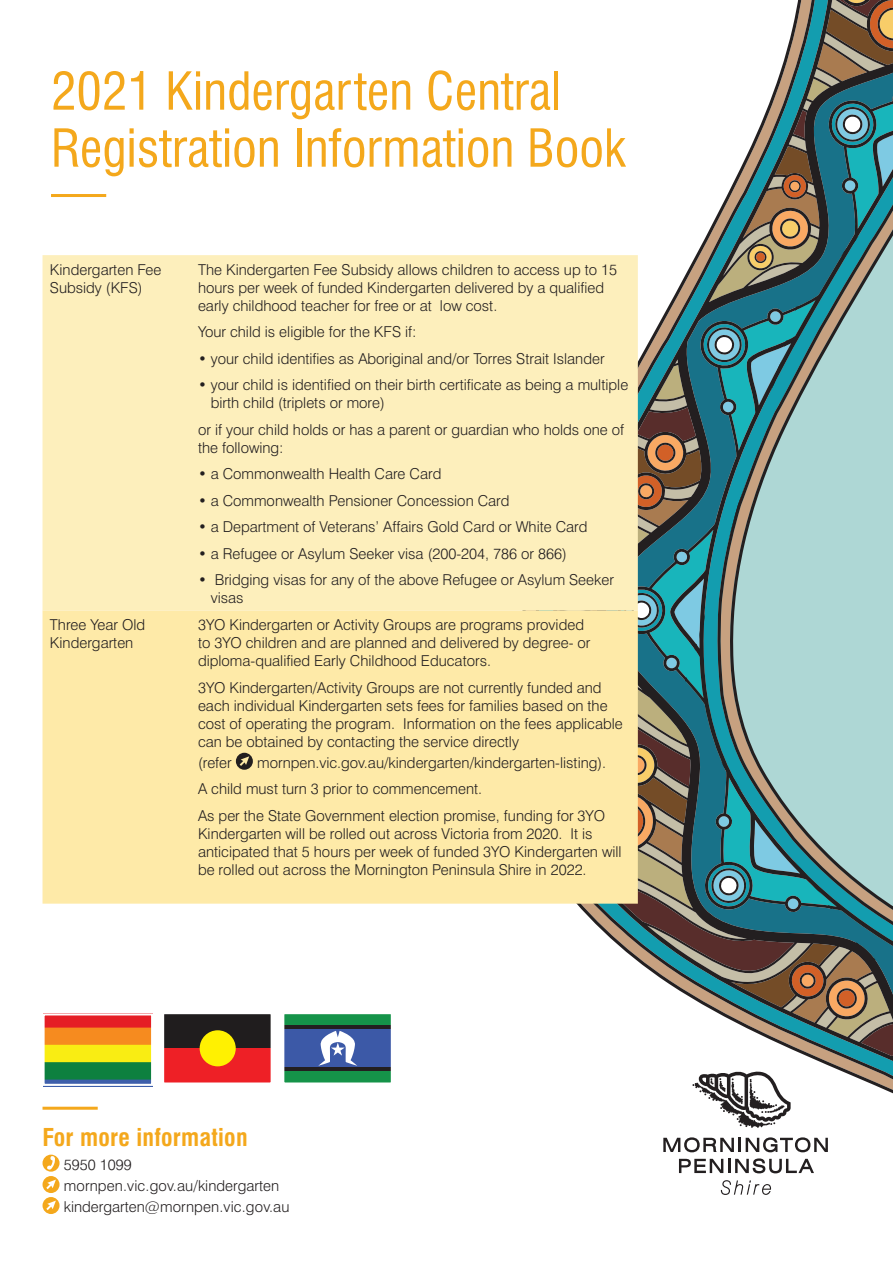
<style>
.page{position:relative;width:893px;height:1263px;background:#fff}
.page>*{position:absolute;margin:0;border:0;box-sizing:border-box;transform-origin:0 0}
.t1{font:condensed 51px/57px "Swiss 721 BT";color:#f4a81c}
.t2{font:700 condensed 24px "Swiss 721 BT";letter-spacing:.01em;color:#f4a81c}
.t3{font:300 15px/18px "Swiss 721 BT";color:#231f20}
</style>
<div class="page">
<hr style="left:51px;top:194px;width:55px;height:3px;background:#f4a81c">
<svg style="left:577px;top:0;width:316px;height:1056px"></svg>
<svg style="left:692px;top:1071px;width:99px;height:57px"></svg>
<svg style="left:721px;top:1180px;width:50px;height:15px"></svg>
<svg style="left:663px;top:1137px;width:71px;height:15px"></svg>
<hr style="left:738px;top:1138px;width:3px;height:14px;background:#231f20">
<svg style="left:746px;top:1137px;width:82px;height:15px"></svg>
<svg style="left:679px;top:1158px;width:135px;height:15px"></svg>
<div style="left:43px;top:255px;width:595px;height:356px;background:#fdefbc"></div>
<div style="left:43px;top:611px;width:595px;height:293px;background:#feeaa8"></div>
<svg style="left:236px;top:753px;width:17px;height:17px"></svg>
<svg style="left:43px;top:1154px;width:17px;height:60px"></svg>
<hr style="left:43px;top:1107px;width:55px;height:3px;background:#f4a81c">
<svg style="left:164px;top:1014px;width:107px;height:69px;background:#9a3e20"></svg>
<svg style="left:284px;top:1014px;width:107px;height:69px;background:#407682"></svg>
<svg style="left:43px;top:1013px;width:110px;height:74px;background:#b29442"></svg>
<h1 class="t1" style="left:51px;top:63px;width:576px">2021 Kindergarten Central<br>Registration Information Book</h1>
<p class="t3" style="left:50px;top:260px;width:113px">Kindergarten Fee<br>Subsidy (KFS)</p>
<p class="t3" style="left:198px;top:260px;width:421px">The Kindergarten Fee Subsidy allows children to access up to 15 hours per week of funded Kindergarten delivered by a qualified early childhood teacher for free or at low cost.</p>
<p class="t3" style="left:198px;top:323px;width:220px">Your child is eligible for the KFS if:</p>
<p class="t3" style="left:198px;top:349px;width:408px">• your child identifies as Aboriginal and/or Torres Strait Islander</p>
<p class="t3" style="left:211px;top:376px;width:419px;text-indent:-13px">• your child is identified on their birth certificate as being a multiple birth child (triplets or more)</p>
<p class="t3" style="left:198px;top:420px;width:428px">or if your child holds or has a parent or guardian who holds one of the following:</p>
<p class="t3" style="left:198px;top:465px;width:245px">• a Commonwealth Health Care Card</p>
<p class="t3" style="left:198px;top:491px;width:313px">• a Commonwealth Pensioner Concession Card</p>
<p class="t3" style="left:198px;top:518px;width:391px">• a Department of Veterans’ Affairs Gold Card or White Card</p>
<p class="t3" style="left:198px;top:544px;width:370px">• a Refugee or Asylum Seeker visa (200-204, 786 or 866)</p>
<p class="t3" style="left:211px;top:571px;width:405px;text-indent:-13px">• Bridging visas for any of the above Refugee or Asylum Seeker visas</p>
<p class="t3" style="left:50px;top:616px;width:97px">Three Year Old<br>Kindergarten</p>
<p class="t3" style="left:198px;top:616px;width:394px">3YO Kindergarten or Activity Groups are programs provided to 3YO children and are planned and delivered by degree- or diploma-qualified Early Childhood Educators.</p>
<p class="t3" style="left:198px;top:678px;width:426px">3YO Kindergarten/Activity Groups are not currently funded and each individual Kindergarten sets fees for families based on the cost of operating the program. Information on the fees applicable can be obtained by contacting the service directly</p>
<p class="t3" style="left:198px;top:753px;width:35px">(refer</p>
<p class="t3" style="left:198px;top:749px;width:410px;line-height:26.5px;text-indent:59px">mornpen.vic.gov.au/kindergarten/kindergarten-listing).<br>A child must turn 3 prior to commencement.<br>As per the State Government election promise, funding for 3YO</p>
<p class="t3" style="left:198px;top:824px;width:425px">Kindergarten will be rolled out across Victoria from 2020. It is anticipated that 5 hours per week of funded 3YO Kindergarten will be rolled out across the Mornington Peninsula Shire in 2022.</p>
<h2 class="t2" style="left:43px;top:1123px;width:207px">For more information</h2>
<p class="t3" style="left:64px;top:1154px;width:227px;line-height:21px">5950 1099 mornpen.vic.gov.au/kindergarten kindergarten@mornpen.vic.gov.au</p>
</div>
